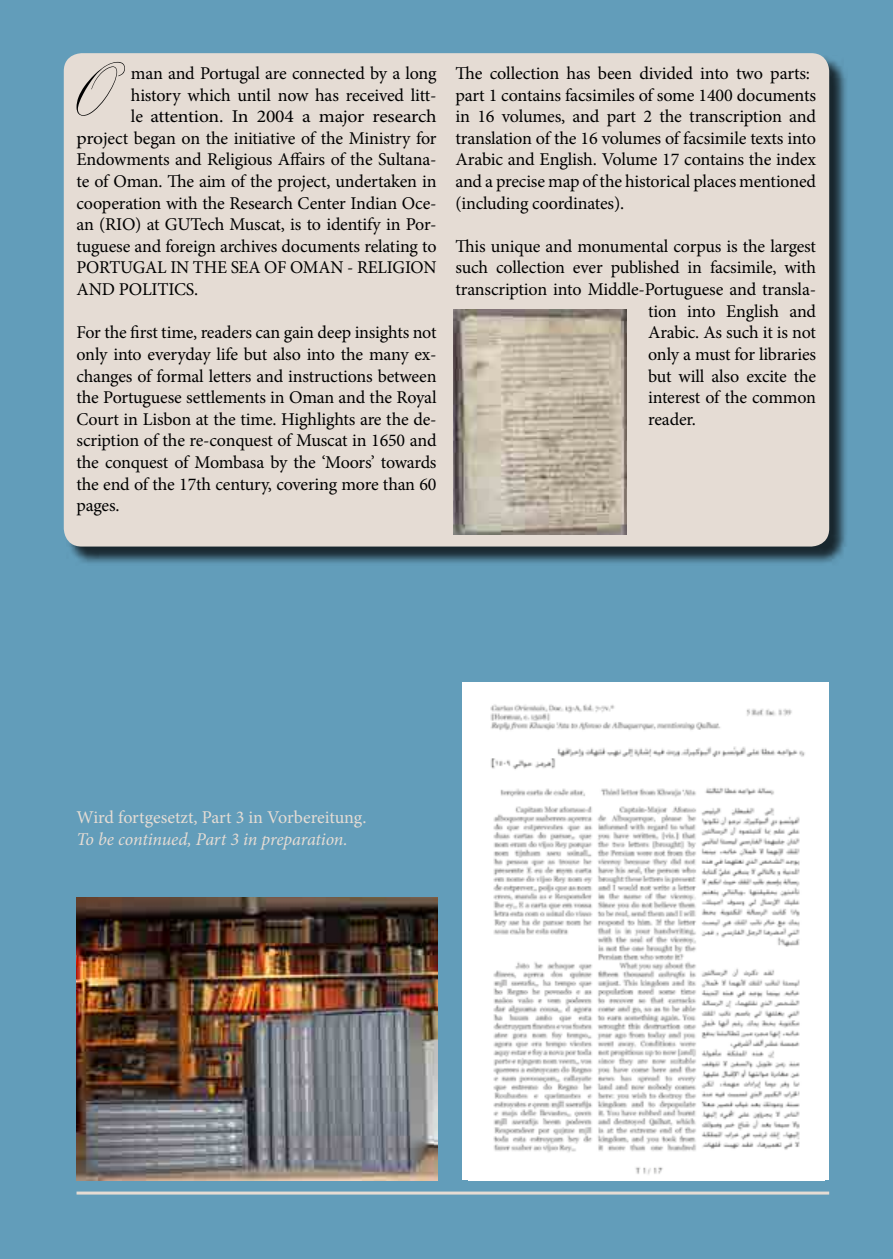
<style>
.page{position:relative;width:893px;height:1259px;background:#629dba}
.page>*{position:absolute;margin:0;border:0;box-sizing:border-box;transform-origin:0 0}
.t1{font:96.3px "Palace Script";color:#000;scale:.82 1}
.t2{font:18px/21.6px "Minion Pro";letter-spacing:-.01em;color:#000;text-align:justify}
.t3{font:18px "Minion Pro";letter-spacing:-.01em;color:#000;scale:1.09 1}
.t4{font:18px "Minion Pro";letter-spacing:-.015em;color:#e5dcd4}
.t5{font:italic 18px "Minion Pro";letter-spacing:-.01em;color:#e5dcd4}
</style>
<div class="page">
<div style="left:66px;top:56px;width:782px;height:510px;background:#000;opacity:.75"></div>
<div style="left:64px;top:53px;width:765px;height:493px;background:#e5dcd4;border-radius:18px"></div>
<div style="left:463px;top:682px;width:366px;height:498px;background:#fff"></div>
<img style="left:490px;top:704px;width:315px;height:471px">
<img style="left:453px;top:309px;width:174px;height:225px">
<hr style="left:77px;top:1191px;width:752px;height:3px;background:#e5dcd4">
<img style="left:77px;top:897px;width:361px;height:283px">
<h1 class="t1" style="left:75px;top:27px;width:43px">O</h1>
<p class="t2" style="left:131px;top:63px;width:307px">man and Portugal are connected by a long</p>
<p class="t2" style="left:131px;top:84px;width:307px">history which until now has received litt-</p>
<p class="t2" style="left:131px;top:106px;width:307px">le attention. In 2004 a major research</p>
<p class="t3" style="left:77px;top:126px;width:332px">project began on the initiative of the Ministry for</p>
<p class="t2" style="left:77px;top:149px;width:362px">Endowments and Religious Affairs of the Sultana-</p>
<p class="t2" style="left:77px;top:171px;width:361px">te of Oman. The aim of the project, undertaken in</p>
<p class="t2" style="left:77px;top:192px;width:362px">cooperation with the Research Center Indian Oce-</p>
<p class="t2" style="left:77px;top:214px;width:362px">an (RIO) at GUTech Muscat, is to identify in Por-</p>
<p class="t2" style="left:77px;top:235px;width:362px">tuguese and foreign archives documents relating to</p>
<p class="t2" style="left:77px;top:257px;width:362px">PORTUGAL IN THE SEA OF OMAN - RELIGION</p>
<p class="t2" style="left:77px;top:279px;width:123px">AND POLITICS.</p>
<p class="t2" style="left:77px;top:322px;width:362px">For the first time, readers can gain deep insights not only into everyday life but also into the many ex&shy;changes of formal letters and instructions between the Portuguese settlements in Oman and the Royal Court in Lisbon at the time. Highlights are the de&shy;scription of the re-conquest of Muscat in 1650 and the conquest of Mombasa by the ‘Moors’ towards the end of the 17th century, covering more than 60 pages.</p>
<p class="t2" style="left:455px;top:63px;width:362px;text-align:left">The collection has been divided into two parts: part 1 contains facsimiles of some 1400 documents in 16 volumes, and part 2 the transcription and translation of the 16 volumes of facsimile texts into Arabic and English. Volume 17 contains the index and a precise map of the historical places mentioned (including coordinates).</p>
<p class="t2" style="left:455px;top:235px;width:362px">This unique and monumental corpus is the largest</p>
<p class="t2" style="left:455px;top:257px;width:362px">such collection ever published in facsimile, with</p>
<p class="t2" style="left:455px;top:279px;width:362px">transcription into Middle-Portuguese and transla-</p>
<p class="t2" style="left:648px;top:300px;width:169px">tion into English and</p>
<p class="t2" style="left:648px;top:322px;width:169px">Arabic. As such it is not</p>
<p class="t2" style="left:648px;top:343px;width:169px">only a must for libraries</p>
<p class="t2" style="left:648px;top:365px;width:169px">but will also excite the</p>
<p class="t2" style="left:648px;top:387px;width:169px">interest of the common</p>
<p class="t2" style="left:648px;top:408px;width:49px">reader.</p>
<p class="t4" style="left:77px;top:805px;width:292px">Wird fortgesetzt, Part 3 in Vorbereitung.</p>
<p class="t5" style="left:77px;top:827px;width:273px">To be continued, Part 3 in preparation.</p>
</div>
